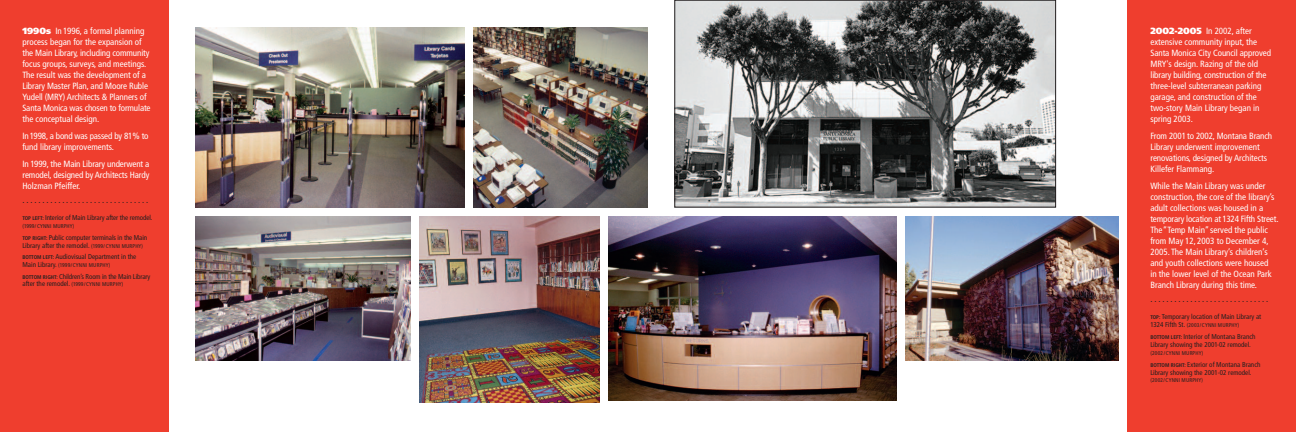
<style>
.page{position:relative;width:1296px;height:432px;background:#fff}
.page>*{position:absolute;margin:0;border:0;box-sizing:border-box;transform-origin:0 0}
.t1{font:condensed 9px/11px "Frutiger";color:#fff}
.t2{font:condensed 9px "Frutiger";color:#231f20}
.t3{font:condensed 7px/8px "Frutiger";color:#231f20}
.t4{font:condensed 5.5px "Frutiger";letter-spacing:.025em;color:#231f20}
.s1{font-weight:900;font-stretch:normal}
.s2{font-weight:700;font-size:5.4px}
.s3{font-size:5.5px}
.s4{font-size:7px}
</style>
<div class="page">
<img style="left:474px;top:27px;width:174px;height:180px">
<div style="left:0;top:0;width:168px;height:432px;background:#ef3e2e"></div>
<div style="left:1128px;top:0;width:168px;height:432px;background:#ef3e2e"></div>
<img style="left:677px;top:2px;width:377px;height:203px">
<div style="left:675px;top:0;width:381px;height:207px;border:1px solid #231f20"></div>
<img style="left:906px;top:216px;width:213px;height:144px">
<img style="left:609px;top:216px;width:288px;height:184px">
<img style="left:195px;top:27px;width:270px;height:180px">
<img style="left:419px;top:216px;width:181px;height:187px">
<img style="left:195px;top:216px;width:215px;height:144px">
<p class="t1" style="left:22px;top:26px;width:130px"><span class="s1">1990s</span> In1996, a formal planning process began for the expansion of the Main Library, including community focus groups, surveys, and meetings.<br>The result was the development of a Library Master Plan, and Moore Ruble Yudell (MRY) Architects &amp; Planners of Santa Monica was chosen to formulate the conceptual design.</p>
<p class="t1" style="left:22px;top:131px;width:128px">In1998, a bond was passed by 81% to fund library improvements.</p>
<p class="t1" style="left:22px;top:159px;width:128px;text-align:justify">In 1999, the Main Library underwent a remodel, designed by Architects Hardy Holzman Pfeiffer.</p>
<p class="t2" style="left:22px;top:196px;width:127px">................................</p>
<p class="t3" style="left:22px;top:214px;width:132px"><span class="s2">TOP LEFT:</span> Interior of Main Library after the remodel.</p>
<p class="t4" style="left:22px;top:224px;width:53px">(1999/CYNNI MURPHY)</p>
<p class="t3" style="left:22px;top:234px;width:126px"><span class="s2">TOP RIGHT:</span> Public computer terminals in the Main<br>Library after the remodel. <span class="s3">(1999/CYNNI MURPHY)</span></p>
<p class="t3" style="left:22px;top:253px;width:115px"><span class="s2">BOTTOM LEFT:</span> Audiovisual Department in the</p>
<p class="t4" style="left:22px;top:263px;width:89px"><span class="s4">Main Library.</span> (1999/CYNNI MURPHY)</p>
<p class="t3" style="left:22px;top:273px;width:129px"><span class="s2">BOTTOM RIGHT:</span> Children’s Room in the Main Library</p>
<p class="t4" style="left:22px;top:282px;width:103px"><span class="s4">after the remodel.</span> (1999/CYNNI MURPHY)</p>
<p class="t1" style="left:1150px;top:26px;width:122px"><span class="s1">2002-2005</span> In 2002, after extensive community input, the<br>Santa Monica City Council approved<br>MRY's design. Razing of the old library building, construction of the three-level subterranean parking garage, and construction of the two-story Main Library began in spring 2003.</p>
<p class="t1" style="left:1150px;top:131px;width:123px">From 2001to 2002, Montana Branch<br>Library underwent improvement renovations, designed by Architects<br>Killefer Flammang.</p>
<p class="t1" style="left:1150px;top:181px;width:130px">While the Main Library was under construction, the core of the library’s adult collections was housed in a temporary location at 1324 Fifth Street.<br>The“Temp Main”served the public from May 12,2003 to December 4, 2005.The Main Library’s children’s and youth collections were housed<br>in the lower level of the Ocean Park Branch Library during this time.</p>
<p class="t2" style="left:1150px;top:296px;width:119px">..............................</p>
<p class="t3" style="left:1150px;top:313px;width:112px"><span class="s2">TOP:</span> Temporary location of Main Library at</p>
<p class="t4" style="left:1150px;top:323px;width:90px"><span class="s4">1324 Fifth St.</span> (2003/CYNNI MURPHY)</p>
<p class="t3" style="left:1150px;top:333px;width:107px"><span class="s2">BOTTOM LEFT:</span> Interior of Montana Branch<br>Library showing the 2001-02 remodel.</p>
<p class="t4" style="left:1150px;top:351px;width:54px">(2002/CYNNI MURPHY)</p>
<p class="t3" style="left:1150px;top:361px;width:111px"><span class="s2">BOTTOM RIGHT:</span> Exterior of Montana Branch<br>Library showing the 2001-02 remodel.</p>
<p class="t4" style="left:1150px;top:378px;width:54px">(2002/CYNNI MURPHY)</p>
</div>
